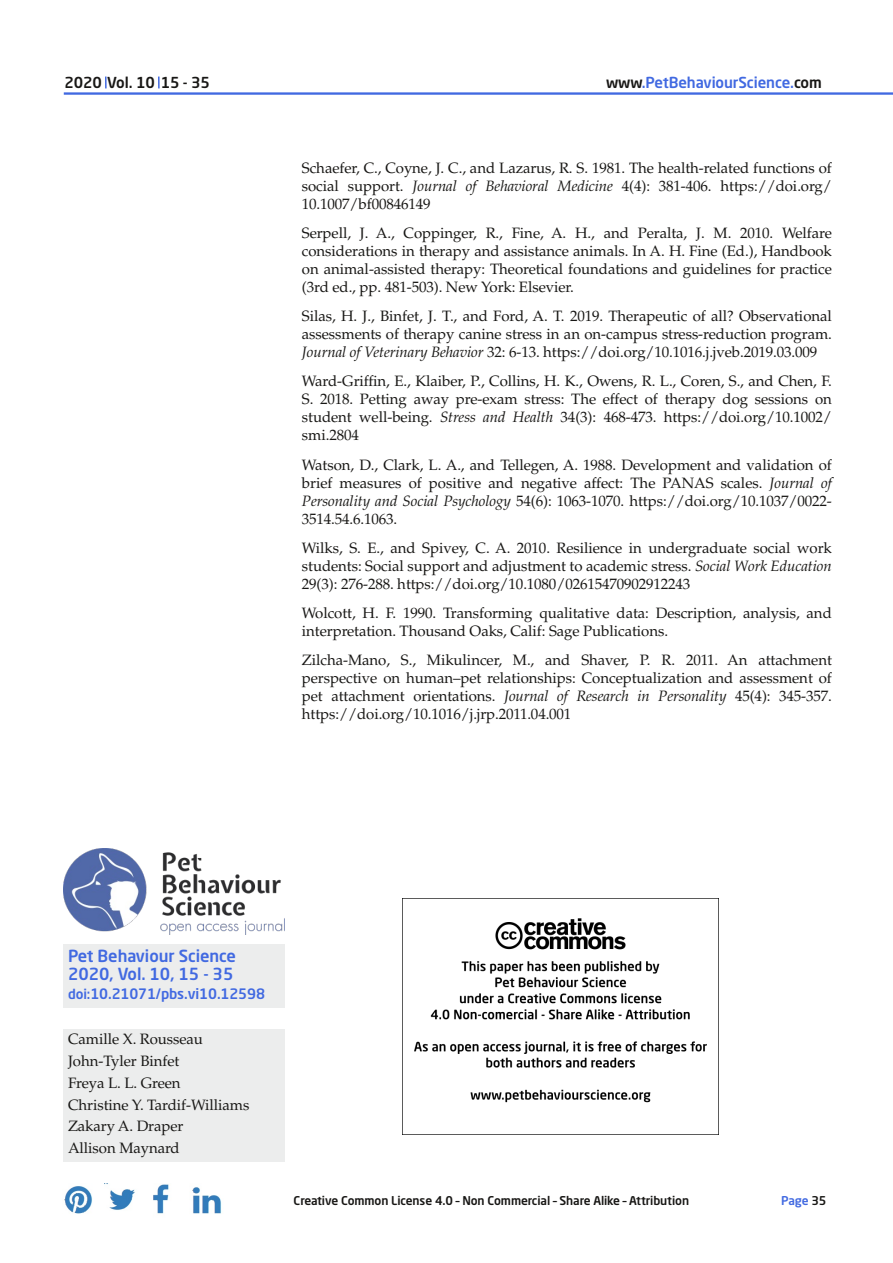
<style>
.page{position:relative;width:893px;height:1263px;background:#fff}
.page>*{position:absolute;margin:0;border:0;box-sizing:border-box;transform-origin:0 0}
.t1{font:500 16.5px/18.8px "Neo Sans Std";letter-spacing:-.005em;color:#4169e1}
.t2{font:15px/18px "Palatino LT Std";letter-spacing:-.005em;color:#181715;text-align:justify}
.t3{font:500 15px "Neo Sans Std";letter-spacing:-.01em;color:#4169e1}
.t4{font:500 15px "Neo Sans Std";letter-spacing:-.01em;color:#181715}
.t5{font:500 14.25px "Neo Sans Std";letter-spacing:-.01em;color:#4169e1}
.t6{font:500 12px "Neo Sans Std";letter-spacing:-.01em;color:#181715}
.t7{font:500 12px "Neo Sans Std";letter-spacing:-.01em;color:#4169e1}
.s1{color:#181715}
.s2{font-style:italic}
.s3{font-size:13.5px}
</style>
<div class="page">
<img style="left:403px;top:898px;width:316px;height:237px">
<img style="left:64px;top:1186px;width:29px;height:28px">
<img style="left:105px;top:1183px;width:30px;height:27px">
<img style="left:153px;top:1184px;width:16px;height:30px">
<img style="left:192px;top:1187px;width:30px;height:27px">
<div style="left:64px;top:1029px;width:221px;height:132px;background:#eceded"></div>
<hr style="left:64px;top:92px;width:829px;height:3px;background:#4169e1">
<svg style="left:105px;top:77px;width:2px;height:11px"></svg>
<svg style="left:158px;top:77px;width:2px;height:11px"></svg>
<div style="left:64px;top:944px;width:221px;height:64px;background:#eceded"></div>
<img style="left:64px;top:848px;width:221px;height:87px">
<p class="t4" style="left:65px;top:76px;width:147px">2020 Vol. 10 15 - 35</p>
<p class="t3" style="left:606px;top:77px;width:217px"><span class="s1">www</span>.PetBehaviourScience.<span class="s1">com</span></p>
<p class="t2" style="left:302px;top:160px;width:531px">Schaefer, C., Coyne, J. C., and Lazarus, R. S. 1981. The health-related functions of social support. <span class="s2">Journal of Behavioral Medicine</span> 4(4): 381-406. https://doi.org/ 10.1007/bf00846149</p>
<p class="t2" style="left:302px;top:225px;width:532px">Serpell, J. A., Coppinger, R., Fine, A. H., and Peralta, J. M. 2010. Welfare considerations in therapy and assistance animals. In A. H. Fine (Ed.), Handbook on animal-assisted therapy: Theoretical foundations and guidelines for practice (3rd ed., pp. 481-503). New York: Elsevier.</p>
<p class="t2" style="left:302px;top:309px;width:532px">Silas, H. J., Binfet, J. T., and Ford, A. T. 2019. Therapeutic of all? Observational assessments of therapy canine stress in an on-campus stress-reduction program.<br><span class="s2">Journal of Veterinary Behavior</span> 32: 6-13. https://doi.org/10.1016.j.jveb.2019.03.009</p>
<p class="t2" style="left:302px;top:374px;width:532px">Ward-Griffin, E., Klaiber, P., Collins, H. K., Owens, R. L., Coren, S., and Chen, F.<br>S. 2018. Petting away pre-exam stress: The effect of therapy dog sessions on student well-being. <span class="s2">Stress and Health</span> 34(3): 468-473. https://doi.org/10.1002/ smi.2804</p>
<p class="t2" style="left:302px;top:457px;width:531px">Watson, D., Clark, L. A., and Tellegen, A. 1988. Development and validation of brief measures of positive and negative affect: The PANAS scales. <span class="s2">Journal of Personality and Social Psychology</span> 54(6): 1063-1070. https://doi.org/10.1037/0022- 3514.54.6.1063.</p>
<p class="t2" style="left:302px;top:540px;width:531px">Wilks, S. E., and Spivey, C. A. 2010. Resilience in undergraduate social work students: Social support and adjustment to academic stress. <span class="s2">Social Work Education </span>29(3): 276-288. https://doi.org/10.1080/02615470902912243</p>
<p class="t2" style="left:302px;top:606px;width:531px">Wolcott, H. F. 1990. Transforming qualitative data: Description, analysis, and interpretation. Thousand Oaks, Calif: Sage Publications.</p>
<p class="t2" style="left:302px;top:653px;width:532px">Zilcha-Mano, S., Mikulincer, M., and Shaver, P. R. 2011. An attachment perspective on human–pet relationships: Conceptualization and assessment of pet attachment orientations. <span class="s2">Journal of Research in Personality</span> 45(4): 345-357. https://doi.org/10.1016/j.jrp.2011.04.001</p>
<p class="t1" style="left:68px;top:948px;width:170px">Pet Behaviour Science<br>2020, Vol. 10, 15 - 35</p>
<p class="t5" style="left:68px;top:988px;width:198px"><span class="s3">doi:</span>10.21071/pbs.vi10.12598</p>
<p class="t2" style="left:68px;top:1030px;width:183px;line-height:21.8px;text-align:left">Camille X. Rousseau<br>John-Tyler Binfet<br>Freya L. L. Green<br>Christine Y. Tardif-Williams<br>Zakary A. Draper<br>Allison Maynard</p>
<p class="t6" style="left:294px;top:1196px;width:397px">Creative Common License 4.0 – Non Commercial – Share Alike – Attribution</p>
<p class="t7" style="left:781px;top:1196px;width:47px">Page <span class="s1">35</span></p>
</div>
